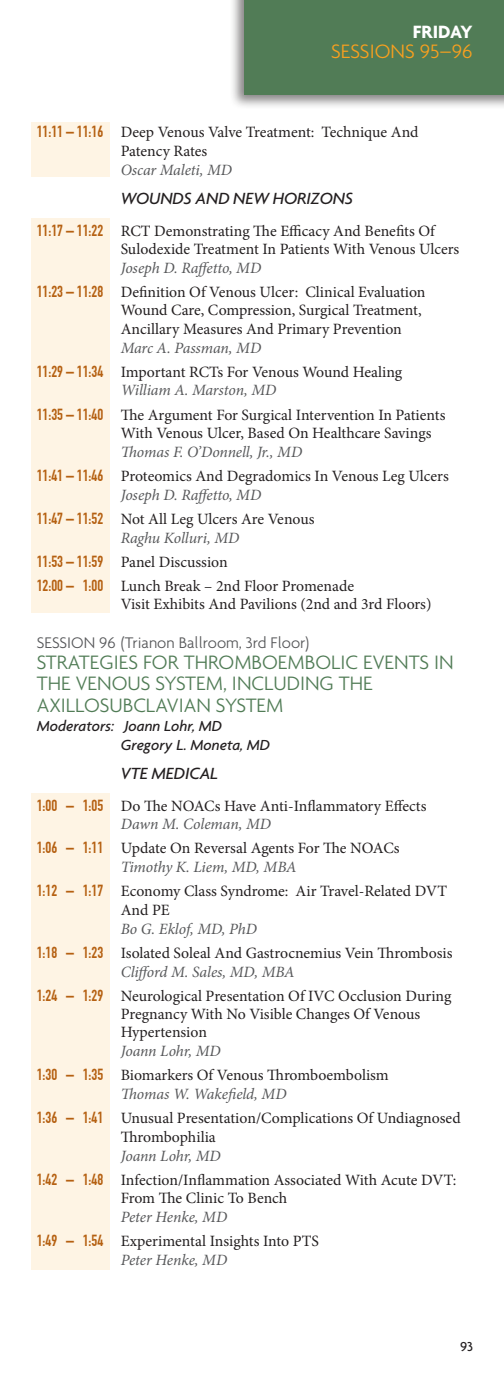
<style>
.page{position:relative;width:504px;height:1386px;background:#fff}
.page>*{position:absolute;margin:0;border:0;box-sizing:border-box;transform-origin:0 0}
.t1{font:300 21px/21.3px "Agenda";color:#517c56}
.t2{font:300 21px "Agenda";color:#f8a01f}
.t3{font:700 19.25px "Agenda";color:#fff}
.t4{font:italic 500 17.5px "Agenda";letter-spacing:-.01em;color:#231f20}
.t5{font:300 16.62px "Agenda";color:#57585a}
.t6{font:15.75px/18.4px "Minion Pro";color:#231f20}
.t7{font:italic 15.75px "Minion Pro";letter-spacing:-.005em;color:#57585a}
.t8{font:italic 500 15.75px "Agenda";color:#231f20}
.t9{font:500 14px "Agenda";color:#231f20}
.s1{font-family:"DIN Condensed";font-weight:700;color:#b56011}
</style>
<div class="page">
<div style="left:229px;top:0;width:275px;height:110px;background:#231f20;opacity:.55"></div>
<div style="left:244px;top:0;width:260px;height:94px;background:#517c56"></div>
<div style="left:32px;top:218px;width:78px;height:394px;background:#fef4e4"></div>
<div style="left:32px;top:793px;width:78px;height:476px;background:#fef4e4"></div>
<div style="left:32px;top:122px;width:78px;height:54px;background:#fef4e4"></div>
<p class="t3" style="left:413px;top:20px;width:61px">FRIDAY</p>
<p class="t2" style="left:331px;top:38px;width:143px">SESSIONS 95–96</p>
<p class="t6" style="left:121px;top:123px;width:299px;text-indent:-84px"><span class="s1">11:11 – 11:16</span> Deep Venous Valve Treatment: Technique And<br>Patency Rates</p>
<p class="t7" style="left:121px;top:159px;width:113px">Oscar Maleti, MD</p>
<p class="t4" style="left:121px;top:188px;width:234px">WOUNDS AND NEW HORIZONS</p>
<p class="t6" style="left:37px;top:221px;width:400px"><span class="s1">11:17 – 11:22</span> RCT Demonstrating The Efficacy And Benefits Of</p>
<p class="t6" style="left:121px;top:240px;width:340px">Sulodexide Treatment In Patients With Venous Ulcers</p>
<p class="t7" style="left:121px;top:257px;width:142px">Joseph D. Raffetto, MD</p>
<p class="t6" style="left:37px;top:283px;width:390px"><span class="s1">11:23 – 11:28</span> Definition Of Venous Ulcer: Clinical Evaluation</p>
<p class="t6" style="left:121px;top:301px;width:302px">Wound Care, Compression, Surgical Treatment,<br>Ancillary Measures And Primary Prevention</p>
<p class="t7" style="left:121px;top:337px;width:142px">Marc A. Passman, MD</p>
<p class="t6" style="left:37px;top:362px;width:367px"><span class="s1">11:29 – 11:34</span> Important RCTs For Venous Wound Healing</p>
<p class="t7" style="left:121px;top:380px;width:157px">William A. Marston, MD</p>
<p class="t6" style="left:37px;top:405px;width:410px"><span class="s1">11:35 – 11:40</span> The Argument For Surgical Intervention In Patients</p>
<p class="t6" style="left:121px;top:424px;width:312px">With Venous Ulcer, Based On Healthcare Savings</p>
<p class="t7" style="left:121px;top:441px;width:183px">Thomas F. O’Donnell, Jr., MD</p>
<p class="t6" style="left:37px;top:467px;width:414px"><span class="s1">11:41 – 11:46</span> Proteomics And Degradomics In Venous Leg Ulcers</p>
<p class="t7" style="left:121px;top:484px;width:142px">Joseph D. Raffetto, MD</p>
<p class="t6" style="left:37px;top:510px;width:279px"><span class="s1">11:47 – 11:52</span> Not All Leg Ulcers Are Venous</p>
<p class="t7" style="left:121px;top:527px;width:120px">Raghu Kolluri, MD</p>
<p class="t6" style="left:37px;top:553px;width:192px"><span class="s1">11:53 – 11:59</span> Panel Discussion</p>
<p class="t6" style="left:37px;top:577px;width:319px"><span class="s1">12:00 – 1:00</span> Lunch Break – 2nd Floor Promenade</p>
<p class="t6" style="left:121px;top:595px;width:312px">Visit Exhibits And Pavilions (2nd and 3rd Floors)</p>
<p class="t5" style="left:37px;top:632px;width:274px">SESSION 96 (Trianon Ballroom, 3rd Floor)</p>
<p class="t1" style="left:37px;top:651px;width:419px">STRATEGIES FOR THROMBOEMBOLIC EVENTS IN<br>THE VENOUS SYSTEM, INCLUDING THE</p>
<p class="t1" style="left:37px;top:694px;width:248px">AXILLOSUBCLAVIAN SYSTEM</p>
<p class="t8" style="left:37px;top:716px;width:187px">Moderators: Joann Lohr, MD</p>
<p class="t8" style="left:121px;top:735px;width:151px">Gregory L. Moneta, MD</p>
<p class="t4" style="left:121px;top:763px;width:99px">VTE MEDICAL</p>
<p class="t6" style="left:37px;top:796px;width:391px"><span class="s1">1:00 – 1:05</span> Do The NOACs Have Anti-Inflammatory Effects</p>
<p class="t7" style="left:121px;top:814px;width:152px">Dawn M. Coleman, MD</p>
<p class="t6" style="left:37px;top:839px;width:364px"><span class="s1">1:06 – 1:11</span> Update On Reversal Agents For The NOACs</p>
<p class="t7" style="left:121px;top:857px;width:177px">Timothy K. Liem, MD, MBA</p>
<p class="t6" style="left:121px;top:882px;width:328px;text-indent:-84px"><span class="s1">1:12 – 1:17</span> Economy Class Syndrome: Air Travel-Related DVT<br>And PE</p>
<p class="t7" style="left:121px;top:918px;width:138px">Bo G. Eklof, MD, PhD</p>
<p class="t6" style="left:37px;top:944px;width:417px"><span class="s1">1:18 – 1:23</span> Isolated Soleal And Gastrocnemius Vein Thrombosis</p>
<p class="t7" style="left:121px;top:961px;width:176px">Clifford M. Sales, MD, MBA</p>
<p class="t6" style="left:37px;top:987px;width:416px"><span class="s1">1:24 – 1:29</span> Neurological Presentation Of IVC Occlusion During</p>
<p class="t6" style="left:121px;top:1005px;width:301px">Pregnancy With No Visible Changes Of Venous<br>Hypertension</p>
<p class="t7" style="left:121px;top:1041px;width:101px">Joann Lohr, MD</p>
<p class="t6" style="left:37px;top:1066px;width:354px"><span class="s1">1:30 – 1:35</span> Biomarkers Of Venous Thromboembolism</p>
<p class="t7" style="left:121px;top:1084px;width:167px">Thomas W. Wakefield, MD</p>
<p class="t6" style="left:121px;top:1109px;width:342px;text-indent:-84px"><span class="s1">1:36 – 1:41</span> Unusual Presentation/Complications Of Undiagnosed<br>Thrombophilia</p>
<p class="t7" style="left:121px;top:1145px;width:101px">Joann Lohr, MD</p>
<p class="t6" style="left:121px;top:1171px;width:337px;text-indent:-84px"><span class="s1">1:42 – 1:48</span> Infection/Inflammation Associated With Acute DVT:<br>From The Clinic To Bench</p>
<p class="t7" style="left:121px;top:1206px;width:108px">Peter Henke, MD</p>
<p class="t6" style="left:37px;top:1232px;width:284px"><span class="s1">1:49 – 1:54</span> Experimental Insights Into PTS</p>
<p class="t7" style="left:121px;top:1249px;width:108px">Peter Henke, MD</p>
<p class="t9" style="left:460px;top:1338px;width:15px">93</p>
</div>
